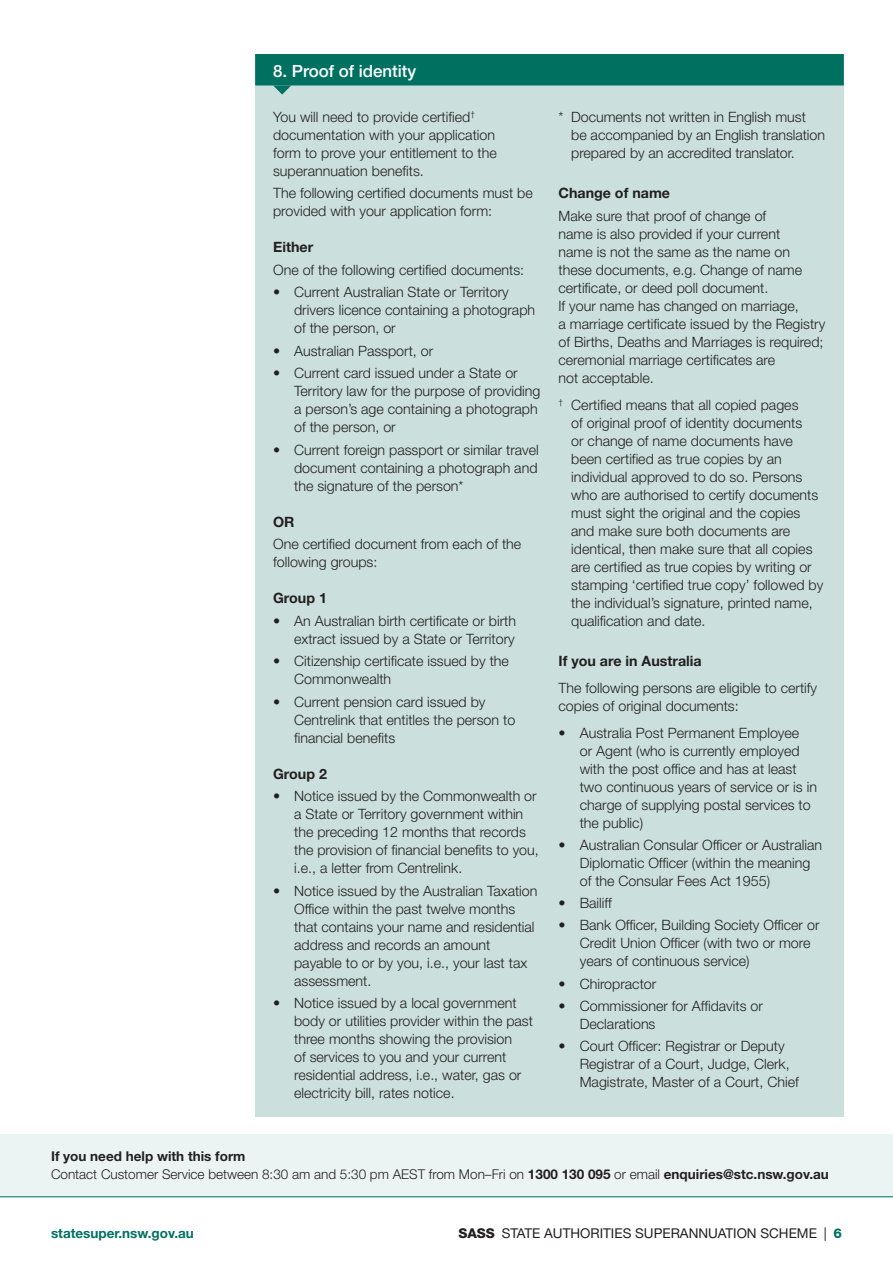
<style>
.page{position:relative;width:893px;height:1263px;background:#fff}
.page>*{position:absolute;margin:0;border:0;box-sizing:border-box;transform-origin:0 0}
.S1{font:500 16.8px "Helvetica Neue LT";color:#fff}
.Body{font:300 14.25px/18px "Helvetica Neue LT Std";color:#231f20}
.Bullet{font:300 14.25px/18px "Helvetica Neue LT Std";color:#231f20}
.Boxes_body{font:300 14.25px/18px "Helvetica Neue LT Std";color:#231f20}
.Body-2{font:700 14.25px "Helvetica Neue LT Std";color:#231f20}
.t1{font:300 13.5px/18px "Helvetica Neue LT Std";color:#231f20}
.t2{font:13.5px "Helvetica Neue LT";color:#231f20}
.t3{font:700 13.5px "Helvetica Neue LT Std";color:#007161}
.s1{font-weight:700}
.s2{font-family:"Helvetica Neue LT Std";font-weight:800}
.s3{font-family:"Helvetica Neue LT Std";font-weight:800;color:#007161}
</style>
<div class="page">
<div style="left:0;top:1134px;width:893px;height:63px;background:#ebf4f3"></div>
<hr style="left:0;top:1196px;width:893px;height:1px;background:#007161">
<div style="left:255px;top:54px;width:589px;height:1062px;background:#cbe0dd"></div>
<div style="left:255px;top:54px;width:589px;height:32px;background:#007161"></div>
<svg style="left:273px;top:86px;width:18px;height:9px"></svg>
<p class="S1" style="left:273px;top:61px;width:145px">8. Proof of identity</p>
<p class="Boxes_body" style="left:273px;top:107px;width:225px">You will need to provide certified<sup>† </sup>documentation with your application form to prove your entitlement to the superannuation benefits.</p>
<p class="Boxes_body" style="left:273px;top:184px;width:261px">The following certified documents must be provided with your application form:</p>
<h3 class="Body-2" style="left:273px;top:238px;width:42px">Either</h3>
<p class="Bullet" style="left:273px;top:260px;width:253px">One of the following certified documents:</p>
<p class="Bullet" style="left:294px;top:283px;width:243px;text-indent:-21px">• Current Australian State or Territory drivers licence containing a photograph of the person, or</p>
<p class="Bullet" style="left:273px;top:341px;width:162px">• Australian Passport, or</p>
<p class="Bullet" style="left:294px;top:364px;width:248px;text-indent:-21px">• Current card issued under a State or Territory law for the purpose of providing a person’s age containing a photograph of the person, or</p>
<p class="Bullet" style="left:294px;top:440px;width:246px;text-align:justify;text-indent:-21px">• Current foreign passport or similar travel document containing a photograph and the signature of the person*</p>
<h3 class="Body-2" style="left:273px;top:513px;width:23px">OR</h3>
<p class="Bullet" style="left:273px;top:535px;width:250px">One certified document from each of the following groups:</p>
<h3 class="Body-2" style="left:273px;top:589px;width:55px">Group 1</h3>
<p class="Bullet" style="left:273px;top:611px;width:244px;text-align:right">• An Australian birth certificate or birth extract issued by a State or Territory</p>
<p class="Bullet" style="left:294px;top:652px;width:216px;text-indent:-21px">• Citizenship certificate issued by the<br>Commonwealth</p>
<p class="Bullet" style="left:294px;top:692px;width:223px;text-indent:-21px">• Current pension card issued by<br>Centrelink that entitles the person to financial benefits</p>
<h3 class="Body-2" style="left:273px;top:765px;width:55px">Group 2</h3>
<p class="Bullet" style="left:294px;top:787px;width:246px;text-indent:-21px">• Notice issued by the Commonwealth or a State or Territory government within the preceding 12 months that records the provision of financial benefits to you, i.e., a letter from Centrelink.</p>
<p class="Bullet" style="left:294px;top:881px;width:245px;text-indent:-21px">• Notice issued by the Australian Taxation Office within the past twelve months that contains your name and residential address and records an amount payable to or by you, i.e., your last tax assessment.</p>
<p class="Bullet" style="left:294px;top:994px;width:240px;text-indent:-21px">• Notice issued by a local government body or utilities provider within the past three months showing the provision<br>of services to you and your current residential address, i.e., water, gas or electricity bill, rates notice.</p>
<p class="Body" style="left:571px;top:107px;width:255px;text-indent:-13px">* Documents not written in English must<br>be accompanied by an English translation prepared by an accredited translator.</p>
<h3 class="Body-2" style="left:558px;top:184px;width:113px">Change of name</h3>
<p class="Body" style="left:558px;top:206px;width:268px">Make sure that proof of change of<br>name is also provided if your current<br>name is not the same as the name on these documents, e.g. Change of name certificate, or deed poll document.<br>If your name has changed on marriage,<br>a marriage certificate issued by the Registry of Births, Deaths and Marriages is required; ceremonial marriage certificates are<br>not acceptable.</p>
<p class="Body" style="left:571px;top:395px;width:254px;text-indent:-13px"><sup>†</sup> Certified means that all copied pages<br>of original proof of identity documents<br>or change of name documents have been certified as true copies by an individual approved to do so. Persons who are authorised to certify documents must sight the original and the copies and make sure both documents are identical, then make sure that all copies are certified as true copies by writing or stamping ‘certified true copy’ followed by the individual’s signature, printed name, qualification and date.</p>
<p class="Body-2" style="left:558px;top:652px;width:145px">If you are in Australia</p>
<p class="Body" style="left:558px;top:678px;width:260px">The following persons are eligible to certify copies of original documents:</p>
<p class="Body" style="left:580px;top:723px;width:239px;text-indent:-21px">• Australia Post Permanent Employee<br>or Agent (who is currently employed with the post office and has at least two continuous years of service or is in charge of supplying postal services to the public)</p>
<p class="Body" style="left:580px;top:835px;width:244px;text-indent:-21px">• Australian Consular Officer or Australian<br>Diplomatic Officer (within the meaning of the Consular Fees Act 1955)</p>
<p class="Body" style="left:558px;top:894px;width:55px">• Bailiff</p>
<p class="Body" style="left:580px;top:916px;width:241px;text-indent:-21px">• Bank Officer, Building Society Officer or<br>Credit Union Officer (with two or more years of continuous service)</p>
<p class="Body" style="left:558px;top:974px;width:99px">• Chiropractor</p>
<p class="Body" style="left:580px;top:996px;width:185px;text-indent:-21px">• Commissioner for Affidavits or<br>Declarations</p>
<p class="Body" style="left:580px;top:1037px;width:221px;text-indent:-21px">• Court Officer: Registrar or Deputy<br>Registrar of a Court, Judge, Clerk,<br>Magistrate, Master of a Court, Chief</p>
<p class="t1" style="left:51px;top:1147px;width:779px"><span class="s1">If you need help with this form<br></span>Contact Customer Service between 8:30 am and 5:30 pm AEST from Mon–Fri on <span class="s1">1300 130 095</span> or email <span class="s1">enquiries@stc.nsw.gov.au</span></p>
<p class="t3" style="left:51px;top:1224px;width:144px">statesuper.nsw.gov.au</p>
<p class="t2" style="left:458px;top:1225px;width:385px"><span class="s2">SASS</span> STATE AUTHORITIES SUPERANNUATION SCHEME | <span class="s3">6</span></p>
</div>
